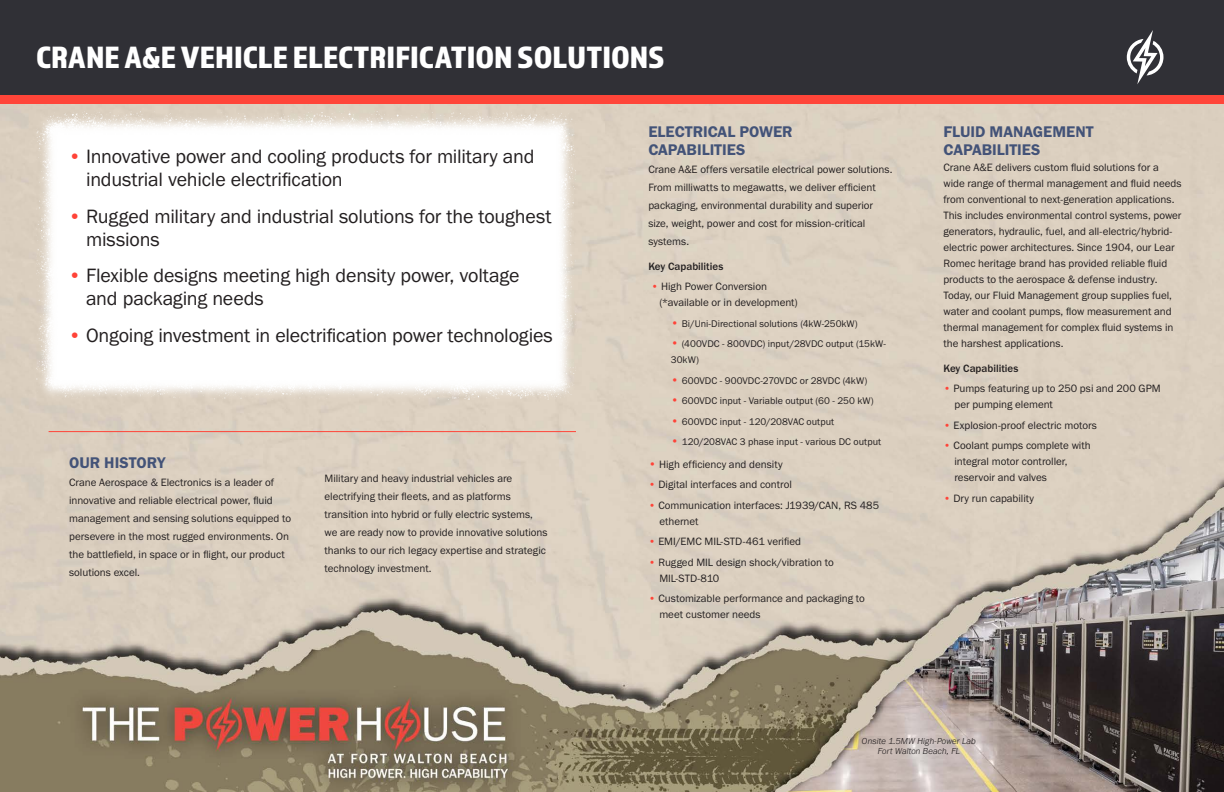
<style>
.page{position:relative;width:1224px;height:792px;background:#fff}
.page>*{position:absolute;margin:0;border:0;box-sizing:border-box;transform-origin:0 0}
.t1{font:32px "Almaq Refined";color:#fff}
.t2{font:20px/23px "Franklin Gothic URW Boo";letter-spacing:-.01em;color:#231f20}
.t3{font:16px/18px "Franklin Gothic URW Dem";color:#435378}
.t4{font:11px/16px "Franklin Gothic URW Boo";letter-spacing:-.005em;color:#231f20}
.t5{font:500 11px "Franklin Gothic URW";letter-spacing:-.005em;color:#231f20}
.t6{font:10px/16px "Franklin Gothic URW Boo";color:#231f20}
.t7{font:italic 300 9px "Franklin Gothic URW";color:#231f20}
.s1{color:#ff4338}
.s2{font-size:12px;color:#ff4338}
</style>
<div class="page">
<img style="left:0;top:104px;width:1224px;height:688px">
<div style="left:0;top:0;width:1224px;height:103px;background:#303036"></div>
<img style="left:36px;top:111px;width:540px;height:288px">
<div style="left:0;top:95px;width:1224px;height:9px;background:#ff4539"></div>
<svg style="left:1127px;top:30px;width:36px;height:54px"></svg>
<hr style="left:49px;top:431px;width:527px;height:1px;background:#ff4539">
<p class="t1" style="left:36px;top:38px;width:630px">CRANE A&amp;E VEHICLE ELECTRIFICATION SOLUTIONS</p>
<p class="t2" style="left:86px;top:145px;width:450px;text-indent:-18px"><span class="s1">•</span> Innovative power and cooling products for military and industrial vehicle electrification</p>
<p class="t2" style="left:86px;top:204px;width:467px;text-indent:-18px"><span class="s1">•</span> Rugged military and industrial solutions for the toughest missions</p>
<p class="t2" style="left:86px;top:264px;width:435px;text-indent:-18px"><span class="s1">•</span> Flexible designs meeting high density power, voltage and packaging needs</p>
<p class="t2" style="left:68px;top:323px;width:486px"><span class="s1">•</span> Ongoing investment in electrification power technologies</p>
<p class="t3" style="left:69px;top:453px;width:98px">OUR HISTORY</p>
<p class="t4" style="left:69px;top:473px;width:224px;line-height:18px">Crane Aerospace &amp; Electronics is a leader of innovative and reliable electrical power, fluid management and sensing solutions equipped to persevere in the most rugged environments. On the battlefield, in space or in flight, our product solutions excel.</p>
<p class="t4" style="left:325px;top:469px;width:225px;line-height:18px">Military and heavy industrial vehicles are electrifying their fleets, and as platforms transition into hybrid or fully electric systems, we are ready now to provide innovative solutions thanks to our rich legacy expertise and strategic technology investment.</p>
<p class="t3" style="left:648px;top:122px;width:146px">ELECTRICAL POWER<br>CAPABILITIES</p>
<p class="t4" style="left:648px;top:160px;width:246px;line-height:18px">Crane A&amp;E offers versatile electrical power solutions.<br>From milliwatts to megawatts, we deliver efficient packaging, environmental durability and superior size, weight, power and cost for mission-critical systems.</p>
<p class="t5" style="left:648px;top:259px;width:77px">Key Capabilities</p>
<p class="t4" style="left:659px;top:278px;width:140px;text-indent:-8px"><span class="s1">•</span> High Power Conversion (*available or in development)</p>
<p class="t6" style="left:671px;top:315px;width:189px"><span class="s2">•</span> Bi/Uni-Directional solutions (4kW-250kW)</p>
<p class="t6" style="left:671px;top:336px;width:217px"><span class="s2">•</span> (400VDC - 800VDC) input/28VDC output (15kW-<br>30kW)</p>
<p class="t6" style="left:671px;top:372px;width:198px"><span class="s2">•</span> 600VDC - 900VDC-270VDC or 28VDC (4kW)</p>
<p class="t6" style="left:671px;top:393px;width:204px"><span class="s2">•</span> 600VDC input - Variable output (60 - 250 kW)</p>
<p class="t6" style="left:671px;top:413px;width:165px"><span class="s2">•</span> 600VDC input - 120/208VAC output</p>
<p class="t6" style="left:671px;top:434px;width:212px"><span class="s2">•</span> 120/208VAC 3 phase input - various DC output</p>
<p class="t4" style="left:648px;top:456px;width:136px"><span class="s2">•</span> High efficiency and density</p>
<p class="t4" style="left:648px;top:477px;width:145px"><span class="s1">•</span> Digital interfaces and control</p>
<p class="t4" style="left:659px;top:497px;width:221px;text-indent:-11px"><span class="s1">•</span> Communication interfaces: J1939/CAN, RS 485 ethernet</p>
<p class="t4" style="left:648px;top:534px;width:154px"><span class="s1">•</span> EMI/EMC MIL-STD-461 verified</p>
<p class="t4" style="left:659px;top:554px;width:176px;text-indent:-11px"><span class="s1">•</span> Rugged MIL design shock/vibration to<br>MIL-STD-810</p>
<p class="t4" style="left:659px;top:591px;width:207px;text-indent:-11px"><span class="s1">•</span> Customizable performance and packaging to meet customer needs</p>
<p class="t3" style="left:943px;top:122px;width:152px">FLUID MANAGEMENT<br>CAPABILITIES</p>
<p class="t4" style="left:943px;top:159px;width:240px">Crane A&amp;E delivers custom fluid solutions for a wide range of thermal management and fluid needs from conventional to next-generation applications.<br>This includes environmental control systems, power generators, hydraulic, fuel, and all-electric/hybrid&shy;electric power architectures. Since 1904, our Lear Romec heritage brand has provided reliable fluid products to the aerospace &amp; defense industry.<br>Today, our Fluid Management group supplies fuel, water and coolant pumps, flow measurement and thermal management for complex fluid systems in the harshest applications.</p>
<p class="t5" style="left:943px;top:361px;width:77px">Key Capabilities</p>
<p class="t4" style="left:954px;top:381px;width:208px;text-indent:-11px"><span class="s1">•</span> Pumps featuring up to 250 psi and 200 GPM per pumping element</p>
<p class="t4" style="left:943px;top:417px;width:155px"><span class="s1">•</span> Explosion-proof electric motors</p>
<p class="t4" style="left:954px;top:438px;width:138px;text-indent:-11px"><span class="s1">•</span> Coolant pumps complete with integral motor controller, reservoir and valves</p>
<p class="t4" style="left:943px;top:490px;width:92px"><span class="s1">•</span> Dry run capability</p>
<p class="t7" style="left:862px;top:735px;width:116px">Onsite 1.5MW High-Power Lab</p>
<p class="t7" style="left:878px;top:746px;width:84px">Fort Walton Beach, FL</p>
</div>
